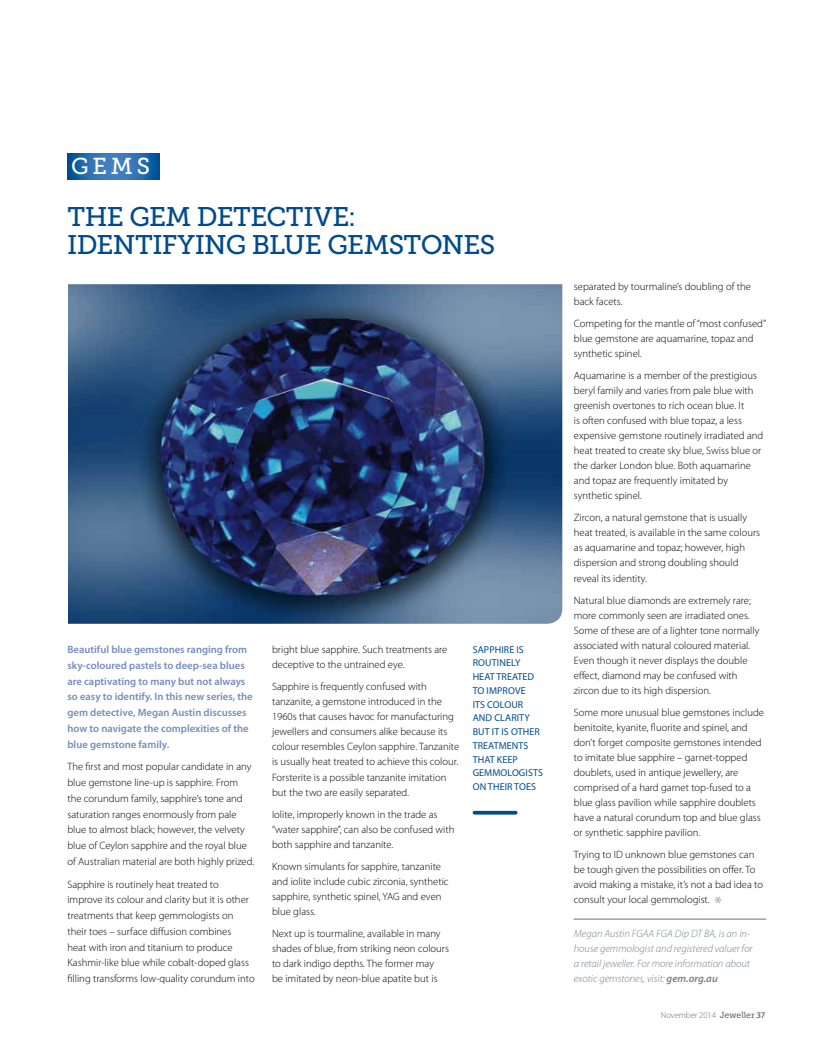
<style>
.page{position:relative;width:833px;height:1053px;background:#fff}
.page>*{position:absolute;margin:0;border:0;box-sizing:border-box;transform-origin:0 0}
.t1{font:26.88px/27.5px "Museo Slab 500";letter-spacing:-.025em;color:#004b8d}
.t2{font:23px "Museo Slab 500";color:#fff}
.t3{font:300 10.62px/15px "Myriad Pro";color:#000}
.t4{font:600 10.62px/15.8px "Myriad Pro";color:#758cbb}
.t5{font:italic 300 10.62px/15px "Myriad Pro";color:#777f84}
.t6{font:10px/13.8px "Myriad Pro";letter-spacing:.01em;color:#004b8d}
.t7{font:300 8.75px "Myriad Pro";letter-spacing:-.01em;color:#6d6e71}
.s1{font-weight:600}
.s2{font-family:"Museo Slab 500";font-weight:400}
</style>
<div class="page">
<svg style="left:68px;top:153px;width:91px;height:26px;background:#286eb0"></svg>
<img style="left:68px;top:284px;width:494px;height:339px">
<hr style="left:573px;top:918px;width:193px;height:1px;background:#6d6e71">
<svg style="left:474px;top:810px;width:42px;height:4px"></svg>
<h2 class="t2" style="left:71px;top:153px;width:81px">GEMS</h2>
<h1 class="t1" style="left:67px;top:203px;width:83px">THE GEM</h1>
<h1 class="t1" style="left:197px;top:203px;width:37px">DETE</h1>
<h1 class="t1" style="left:67px;top:203px;width:290px;text-indent:199px">CTIVE:<br>IDENTIFYING BLUE GEMST</h1>
<h1 class="t1" style="left:421px;top:231px;width:59px">ONES</h1>
<p class="t4" style="left:67px;top:641px;width:187px">Beautiful blue gemstones ranging from sky-coloured pastels to deep-sea blues are captivating to many but not always so easy to identify. In this new series, the gem detective, Megan Austin discusses how to navigate the complexities of the blue gemstone family.</p>
<p class="t3" style="left:67px;top:758px;width:188px;line-height:15.8px">The first and most popular candidate in any blue gemstone line-up is sapphire. From the corundum family, sapphire’s tone and saturation ranges enormously from pale blue to almost black; however, the velvety blue of Ceylon sapphire and the royal blue of Australian material are both highly prized.</p>
<p class="t3" style="left:67px;top:876px;width:189px;line-height:15.8px">Sapphire is routinely heat treated to improve its colour and clarity but it is other treatments that keep gemmologists on their toes – surface diffusion combines<br>heat with iron and titanium to produce Kashmir-like blue while cobalt-doped glass filling transforms low-quality corundum into</p>
<p class="t3" style="left:272px;top:642px;width:177px">bright blue sapphire. Such treatments are deceptive to the untrained eye.</p>
<p class="t3" style="left:272px;top:679px;width:189px">Sapphire is frequently confused with tanzanite, a gemstone introduced in the 1960s that causes havoc for manufacturing jewellers and consumers alike because its colour resembles Ceylon sapphire. Tanzanite is usually heat treated to achieve this colour.<br>Forsterite is a possible tanzanite imitation but the two are easily separated.</p>
<p class="t3" style="left:272px;top:806px;width:184px">Iolite, improperly known in the trade as “water sapphire”, can also be confused with both sapphire and tanzanite.</p>
<p class="t3" style="left:272px;top:858px;width:178px">Known simulants for sapphire, tanzanite and iolite include cubic zirconia, synthetic sapphire, synthetic spinel, YAG and even blue glass.</p>
<p class="t3" style="left:272px;top:925px;width:178px">Next up is tourmaline, available in many shades of blue, from striking neon colours to dark indigo depths. The former may<br>be imitated by neon-blue apatite but is</p>
<p class="t6" style="left:473px;top:642px;width:71px">SAPPHIRE IS<br>ROUTINELY<br>HEAT TREATED<br>TO IMPROVE<br>ITS COLOUR<br>AND CLARITY<br>BUT IT IS OTHER<br>TREATMENTS<br>THAT KEEP<br>GEMMOLOGISTS<br>ON THEIR TOES</p>
<p class="t3" style="left:574px;top:279px;width:178px">separated by tourmaline’s doubling of the back facets.</p>
<p class="t3" style="left:574px;top:316px;width:194px">Competing for the mantle of “most confused” blue gemstone are aquamarine, topaz and synthetic spinel.</p>
<p class="t3" style="left:574px;top:368px;width:191px">Aquamarine is a member of the prestigious beryl family and varies from pale blue with greenish overtones to rich ocean blue. It<br>is often confused with blue topaz, a less expensive gemstone routinely irradiated and heat treated to create sky blue, Swiss blue or the darker London blue. Both aquamarine and topaz are frequently imitated by synthetic spinel.</p>
<p class="t3" style="left:574px;top:510px;width:188px">Zircon, a natural gemstone that is usually heat treated, is available in the same colours as aquamarine and topaz; however, high dispersion and strong doubling should reveal its identity.</p>
<p class="t3" style="left:574px;top:592px;width:187px">Natural blue diamonds are extremely rare; more commonly seen are irradiated ones.<br>Some of these are of a lighter tone normally associated with natural coloured material.<br>Even though it never displays the double effect, diamond may be confused with zircon due to its high dispersion.</p>
<p class="t3" style="left:574px;top:704px;width:191px">Some more unusual blue gemstones include benitoite, kyanite, fluorite and spinel, and don’t forget composite gemstones intended to imitate blue sapphire – garnet-topped doublets, used in antique jewellery, are comprised of a hard garnet top-fused to a blue glass pavilion while sapphire doublets have a natural corundum top and blue glass or synthetic sapphire pavilion.</p>
<p class="t3" style="left:574px;top:846px;width:191px">Trying to ID unknown blue gemstones can be tough given the possibilities on offer. To avoid making a mistake, it’s not a bad idea to consult your local gemmologist.</p>
<p class="t5" style="left:574px;top:926px;width:180px">Megan Austin FGAA FGA Dip DT BA, is an in&shy;house gemmologist and registered valuer for a retail jeweller. For more information about exotic gemstones, visit: <span class="s1">gem.org.au</span></p>
<p class="t7" style="left:661px;top:1009px;width:106px">November 2014 <span class="s2">JEWELLER</span> <span class="s1">37</span></p>
</div>
